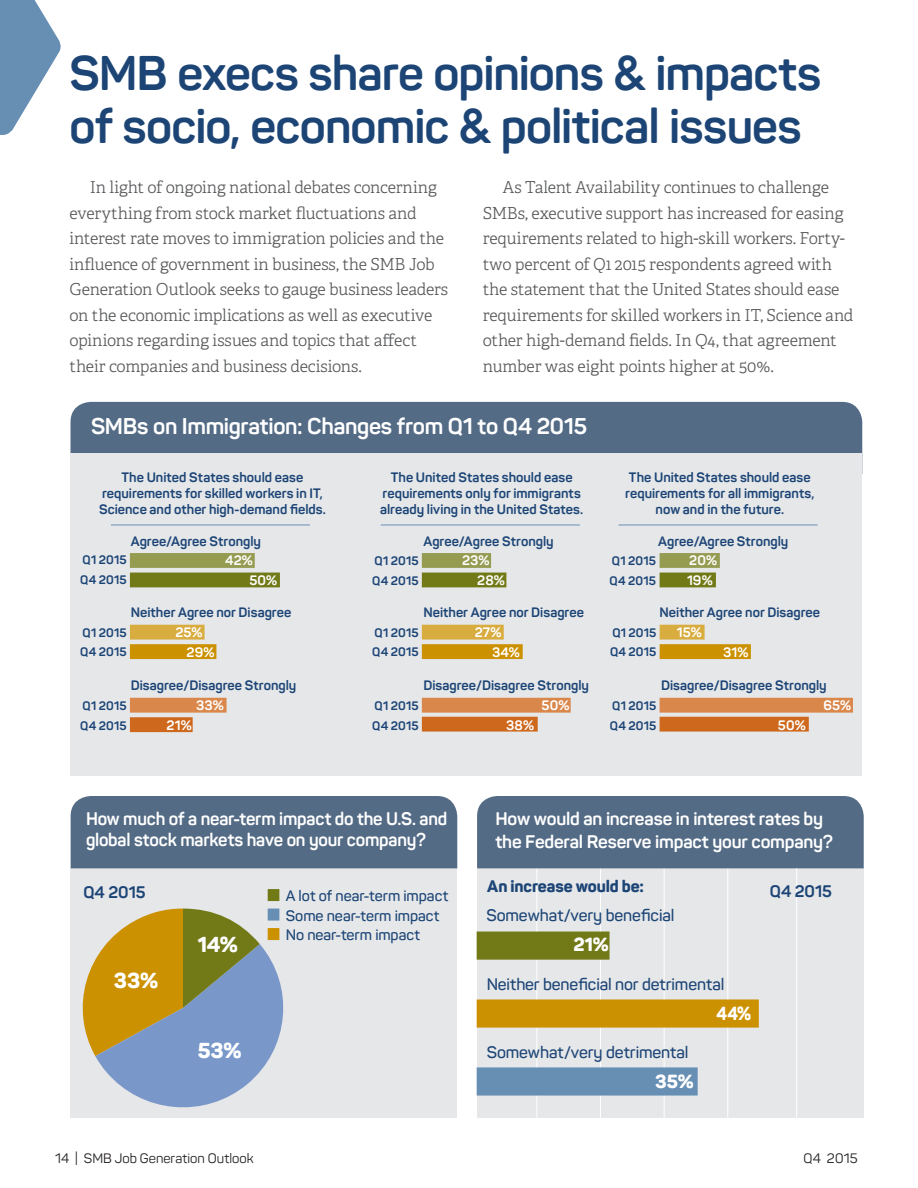
<style>
.page{position:relative;width:918px;height:1188px;background:#fff}
.page>*{position:absolute;margin:0;border:0;box-sizing:border-box;transform-origin:0 0}
.t1{font:700 48px/52.5px "Panton";letter-spacing:-.02em;color:#1c4576}
.t2{font:700 22.5px "Panton";letter-spacing:-.015em;color:#fff}
.t3{font:800 21.3px "Panton";color:#fff}
.t4{font:800 18.75px "Panton";color:#fff}
.t5{font:800 18.75px "Panton";color:#fff;scale:.88 1}
.t6{font:700 18px/21px "Panton";letter-spacing:-.015em;color:#fff}
.t7{font:300 16.5px/25.5px "Adelle";letter-spacing:-.01em;color:#57585a}
.t8{font:600 16.5px "Panton";letter-spacing:-.01em;color:#1c4576}
.t9{font:800 16.5px "Panton";letter-spacing:-.005em;color:#1c4576}
.t10{font:700 16.5px "Panton";color:#1c4576}
.t11{font:600 15px/19.5px "Panton";color:#1c4576}
.t12{font:700 13.5px/16.2px "Panton";color:#1c4576;text-align:center}
.t13{font:700 13.5px "Panton";letter-spacing:.01em;color:#fff}
.t14{font:13.5px "Panton";color:#231f20}
.t15{font:700 12.15px "Panton";letter-spacing:.01em;color:#1c4576}
</style>
<div class="page">
<div style="left:71px;top:868px;width:386px;height:250px;background:#e6e7e9"></div>
<svg style="left:70px;top:909px;width:214px;height:209px"></svg>
<div style="left:71px;top:402px;width:791px;height:51px;background:#546b85"></div>
<svg style="left:0;top:0;width:61px;height:135px"></svg>
<div style="left:71px;top:453px;width:791px;height:323px;background:#e6e7e9"></div>
<div style="left:130px;top:553px;width:125px;height:15px;background:#959c52"></div>
<div style="left:130px;top:625px;width:75px;height:15px;background:#d9ac40"></div>
<div style="left:130px;top:698px;width:97px;height:15px;background:#d9874b"></div>
<div style="left:422px;top:553px;width:69px;height:15px;background:#959c52"></div>
<div style="left:660px;top:553px;width:60px;height:15px;background:#959c52"></div>
<div style="left:422px;top:625px;width:82px;height:15px;background:#d9ac40"></div>
<div style="left:660px;top:625px;width:45px;height:15px;background:#d9ac40"></div>
<div style="left:422px;top:698px;width:149px;height:15px;background:#d9874b"></div>
<div style="left:660px;top:698px;width:193px;height:15px;background:#d9874b"></div>
<div style="left:130px;top:573px;width:150px;height:14px;background:#727a18"></div>
<div style="left:130px;top:644px;width:86px;height:15px;background:#cc9100"></div>
<div style="left:130px;top:717px;width:63px;height:15px;background:#cd681d"></div>
<div style="left:422px;top:573px;width:84px;height:14px;background:#727a18"></div>
<div style="left:660px;top:573px;width:56px;height:14px;background:#727a18"></div>
<div style="left:422px;top:644px;width:101px;height:15px;background:#cc9100"></div>
<div style="left:660px;top:644px;width:91px;height:15px;background:#cc9100"></div>
<div style="left:422px;top:717px;width:116px;height:15px;background:#cd681d"></div>
<div style="left:660px;top:717px;width:149px;height:15px;background:#cd681d"></div>
<div style="left:477px;top:868px;width:387px;height:250px;background:#e6e7e9"></div>
<div style="left:71px;top:796px;width:386px;height:72px;background:#546b85"></div>
<div style="left:268px;top:889px;width:11px;height:12px;background:#727a18"></div>
<div style="left:268px;top:909px;width:11px;height:12px;background:#678fb4"></div>
<div style="left:268px;top:928px;width:11px;height:12px;background:#cc9100"></div>
<hr style="left:536px;top:868px;width:1px;height:250px;background:#fff">
<hr style="left:600px;top:868px;width:1px;height:250px;background:#fff">
<hr style="left:664px;top:868px;width:1px;height:250px;background:#fff">
<hr style="left:727px;top:868px;width:1px;height:250px;background:#fff">
<div style="left:477px;top:932px;width:133px;height:28px;background:#727a18"></div>
<div style="left:477px;top:999px;width:282px;height:29px;background:#cc9100"></div>
<div style="left:477px;top:1067px;width:221px;height:29px;background:#678fb4"></div>
<div style="left:477px;top:796px;width:387px;height:72px;background:#546b85"></div>
<hr style="left:796px;top:868px;width:1px;height:250px;background:#fff">
<hr style="left:111px;top:525px;width:199px;height:1px;background:#678fb4">
<hr style="left:381px;top:525px;width:199px;height:1px;background:#678fb4">
<hr style="left:619px;top:525px;width:199px;height:1px;background:#678fb4">
<p class="t1" style="left:70px;top:47px;width:753px">SMB execs share opinions &amp; impacts of socio, economic &amp; political issues</p>
<p class="t7" style="left:70px;top:175px;width:380px;text-indent:20px">In light of ongoing national debates concerning everything from stock market fluctuations and interest rate moves to immigration policies and the influence of government in business, the SMB Job Generation Outlook seeks to gauge business leaders on the economic implications as well as executive opinions regarding issues and topics that affect their companies and business decisions.</p>
<p class="t7" style="left:483px;top:175px;width:372px;text-indent:20px">As Talent Availability continues to challenge SMBs, executive support has increased for easing requirements related to high-skill workers. Forty&shy;two percent of Q1 2015 respondents agreed with the statement that the United States should ease requirements for skilled workers in IT, Science and other high-demand fields. In Q4, that agreement number was eight points higher at 50%.</p>
<p class="t2" style="left:91px;top:413px;width:498px">SMBs on Immigration: Changes from Q1 to Q4 2015</p>
<p class="t12" style="left:99px;top:469px;width:228px">The United States should ease requirements for skilled workers in IT,<br>Science and other high-demand fields.</p>
<p class="t12" style="left:380px;top:469px;width:205px">The United States should ease requirements only for immigrants already living in the United States.</p>
<p class="t12" style="left:625px;top:469px;width:191px">The United States should ease requirements for all immigrants, now and in the future.</p>
<p class="t13" style="left:225px;top:552px;width:30px">42%</p>
<p class="t12" style="left:131px;top:533px;width:132px">Agree/Agree Strongly</p>
<p class="t12" style="left:423px;top:533px;width:132px">Agree/Agree Strongly</p>
<p class="t12" style="left:658px;top:533px;width:132px">Agree/Agree Strongly</p>
<p class="t15" style="left:375px;top:553px;width:46px">Q1 2015</p>
<p class="t15" style="left:372px;top:573px;width:48px">Q4 2015</p>
<p class="t15" style="left:83px;top:552px;width:46px">Q1 2015</p>
<p class="t15" style="left:80px;top:572px;width:48px">Q4 2015</p>
<p class="t13" style="left:462px;top:552px;width:29px">23%</p>
<p class="t13" style="left:689px;top:552px;width:29px">20%</p>
<p class="t15" style="left:612px;top:553px;width:46px">Q1 2015</p>
<p class="t15" style="left:610px;top:573px;width:48px">Q4 2015</p>
<p class="t13" style="left:249px;top:572px;width:29px">50%</p>
<p class="t13" style="left:477px;top:572px;width:29px">28%</p>
<p class="t13" style="left:687px;top:572px;width:27px">19%</p>
<p class="t12" style="left:131px;top:604px;width:162px">Neither Agree nor Disagree</p>
<p class="t12" style="left:423px;top:604px;width:162px">Neither Agree nor Disagree</p>
<p class="t12" style="left:660px;top:604px;width:162px">Neither Agree nor Disagree</p>
<p class="t15" style="left:375px;top:625px;width:46px">Q1 2015</p>
<p class="t15" style="left:372px;top:645px;width:48px">Q4 2015</p>
<p class="t13" style="left:175px;top:624px;width:29px">25%</p>
<p class="t13" style="left:475px;top:624px;width:28px">27%</p>
<p class="t13" style="left:677px;top:624px;width:27px">15%</p>
<p class="t15" style="left:83px;top:625px;width:46px">Q1 2015</p>
<p class="t15" style="left:80px;top:645px;width:48px">Q4 2015</p>
<p class="t15" style="left:612px;top:625px;width:46px">Q1 2015</p>
<p class="t15" style="left:610px;top:645px;width:48px">Q4 2015</p>
<p class="t13" style="left:187px;top:643px;width:29px">29%</p>
<p class="t13" style="left:492px;top:643px;width:29px">34%</p>
<p class="t13" style="left:723px;top:643px;width:27px">31%</p>
<p class="t12" style="left:131px;top:678px;width:167px">Disagree/Disagree Strongly</p>
<p class="t12" style="left:423px;top:678px;width:167px">Disagree/Disagree Strongly</p>
<p class="t12" style="left:661px;top:678px;width:167px">Disagree/Disagree Strongly</p>
<p class="t15" style="left:375px;top:698px;width:46px">Q1 2015</p>
<p class="t15" style="left:372px;top:718px;width:48px">Q4 2015</p>
<p class="t13" style="left:196px;top:697px;width:29px">33%</p>
<p class="t13" style="left:542px;top:697px;width:29px">50%</p>
<p class="t13" style="left:823px;top:697px;width:29px">65%</p>
<p class="t15" style="left:83px;top:698px;width:46px">Q1 2015</p>
<p class="t15" style="left:80px;top:718px;width:48px">Q4 2015</p>
<p class="t15" style="left:612px;top:698px;width:46px">Q1 2015</p>
<p class="t15" style="left:610px;top:718px;width:48px">Q4 2015</p>
<p class="t13" style="left:167px;top:717px;width:27px">21%</p>
<p class="t13" style="left:506px;top:717px;width:29px">38%</p>
<p class="t13" style="left:778px;top:717px;width:29px">50%</p>
<p class="t6" style="left:86px;top:808px;width:363px">How much of a near-term impact do the U.S. and global stock markets have on your company?</p>
<p class="t6" style="left:495px;top:808px;width:339px;line-height:22.5px">How would an increase in interest rates by the Federal Reserve impact your company?</p>
<p class="t9" style="left:487px;top:876px;width:158px">An increase would be:</p>
<p class="t10" style="left:83px;top:882px;width:64px">Q4 2015</p>
<p class="t10" style="left:770px;top:880px;width:64px">Q4 2015</p>
<p class="t11" style="left:286px;top:886px;width:164px">A lot of near-term impact</p>
<p class="t11" style="left:286px;top:905px;width:155px">Some near-term impact<br>No near-term impact</p>
<p class="t8" style="left:486px;top:905px;width:190px">Somewhat/very beneficial</p>
<p class="t3" style="left:198px;top:931px;width:42px">14%</p>
<p class="t4" style="left:573px;top:933px;width:37px">21%</p>
<p class="t8" style="left:487px;top:974px;width:239px">Neither beneficial nor detrimental</p>
<p class="t5" style="left:717px;top:1001px;width:41px">44%</p>
<p class="t8" style="left:487px;top:1042px;width:203px">Somewhat/very detrimental</p>
<p class="t4" style="left:655px;top:1070px;width:40px">35%</p>
<p class="t3" style="left:114px;top:967px;width:46px">33%</p>
<p class="t3" style="left:198px;top:1037px;width:45px">53%</p>
<p class="t14" style="left:55px;top:1150px;width:200px">14 | SMB Job Generation Outlook</p>
<p class="t14" style="left:803px;top:1150px;width:56px">Q4 2015</p>
</div>
